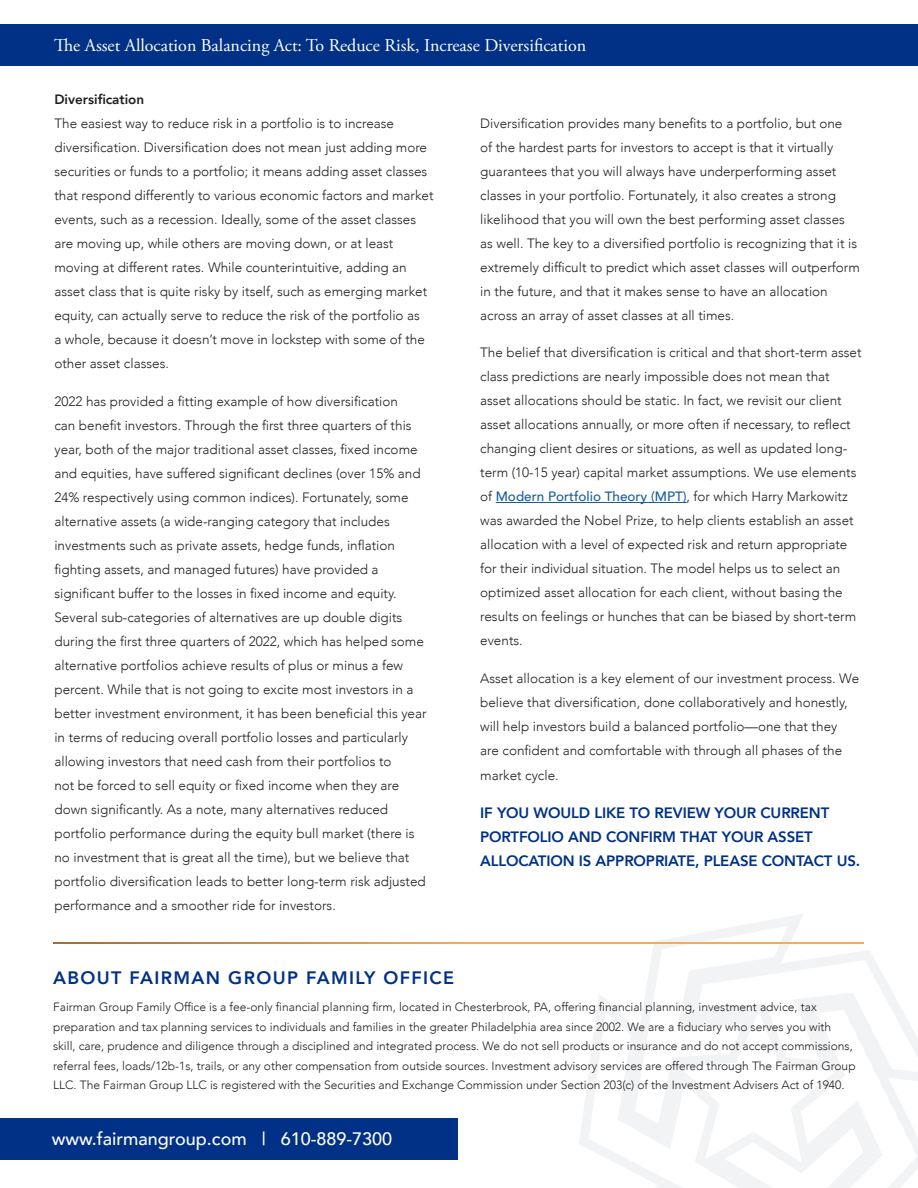
<style>
.page{position:relative;width:918px;height:1188px;background:#fff}
.page>*{position:absolute;margin:0;border:0;box-sizing:border-box;transform-origin:0 0}
.t1{font:18px "Adobe Garamond Pro";color:#fff}
.t2{font:500 18px "Avenir";color:#fff}
.t3{font:800 18px "Avenir";letter-spacing:.075em;color:#003186}
.BODY{font:800 15px/24px "Avenir";letter-spacing:-.01em;color:#003186}
.BODY-2{font:300 13.5px/24px "Avenir";color:#231f20}
.t4{font:300 12px/19.5px "Avenir";color:#231f20}
.s1{font-weight:800}
.s2{font-weight:500;color:#175d9e}
</style>
<div class="page">
<svg style="left:579px;top:914px;width:339px;height:274px"></svg>
<div style="left:0;top:1118px;width:458px;height:41px;background:#003186"></div>
<div style="left:0;top:24px;width:918px;height:41px;background:#003186"></div>
<svg style="left:53px;top:942px;width:811px;height:1px"></svg>
<hr style="left:496px;top:502px;width:191px;height:1px;background:#175d9e">
<p class="t1" style="left:54px;top:34px;width:534px">The Asset Allocation Balancing Act: To Reduce Risk, Increase Diversification</p>
<p class="BODY-2" style="left:54px;top:88px;width:381px"><span class="s1">Diversification<br></span>The easiest way to reduce risk in a portfolio is to increase diversification. Diversification does not mean just adding more securities or funds to a portfolio; it means adding asset classes that respond differently to various economic factors and market events, such as a recession. Ideally, some of the asset classes are moving up, while others are moving down, or at least moving at different rates. While counterintuitive, adding an asset class that is quite risky by itself, such as emerging market equity, can actually serve to reduce the risk of the portfolio as<br>a whole, because it doesn’t move in lockstep with some of the other asset classes.</p>
<p class="BODY-2" style="left:54px;top:389px;width:374px">2022 has provided a fitting example of how diversification<br>can benefit investors. Through the first three quarters of this year, both of the major traditional asset classes, fixed income and equities, have suffered significant declines (over 15% and 24% respectively using common indices). Fortunately, some alternative assets (a wide-ranging category that includes investments such as private assets, hedge funds, inflation fighting assets, and managed futures) have provided a significant buffer to the losses in fixed income and equity.<br>Several sub-categories of alternatives are up double digits during the first three quarters of 2022, which has helped some alternative portfolios achieve results of plus or minus a few percent. While that is not going to excite most investors in a better investment environment, it has been beneficial this year in terms of reducing overall portfolio losses and particularly allowing investors that need cash from their portfolios to<br>not be forced to sell equity or fixed income when they are down significantly. As a note, many alternatives reduced portfolio performance during the equity bull market (there is no investment that is great all the time), but we believe that portfolio diversification leads to better long-term risk adjusted performance and a smoother ride for investors.</p>
<p class="BODY-2" style="left:480px;top:111px;width:381px">Diversification provides many benefits to a portfolio, but one<br>of the hardest parts for investors to accept is that it virtually guarantees that you will always have underperforming asset classes in your portfolio. Fortunately, it also creates a strong likelihood that you will own the best performing asset classes as well. The key to a diversified portfolio is recognizing that it is extremely difficult to predict which asset classes will outperform in the future, and that it makes sense to have an allocation across an array of asset classes at all times.</p>
<p class="BODY-2" style="left:480px;top:341px;width:383px">The belief that diversification is critical and that short-term asset class predictions are nearly impossible does not mean that asset allocations should be static. In fact, we revisit our client asset allocations annually, or more often if necessary, to reflect changing client desires or situations, as well as updated long&shy;term (10-15 year) capital market assumptions. We use elements of <span class="s2">Modern Portfolio Theory (MPT)</span>, for which Harry Markowitz was awarded the Nobel Prize, to help clients establish an asset allocation with a level of expected risk and return appropriate for their individual situation. The model helps us to select an optimized asset allocation for each client, without basing the results on feelings or hunches that can be biased by short-term events.</p>
<p class="BODY-2" style="left:480px;top:666px;width:380px">Asset allocation is a key element of our investment process. We believe that diversification, done collaboratively and honestly, will help investors build a balanced portfolio—one that they are confident and comfortable with through all phases of the</p>
<p class="BODY-2" style="left:480px;top:764px;width:80px">market cycle.</p>
<p class="BODY" style="left:480px;top:801px;width:382px">IF YOU WOULD LIKE TO REVIEW YOUR CURRENT<br>PORTFOLIO AND CONFIRM THAT YOUR ASSET<br>ALLOCATION IS APPROPRIATE, PLEASE CONTACT US.</p>
<h1 class="t3" style="left:53px;top:964px;width:403px">ABOUT FAIRMAN GROUP FAMILY OFFICE</h1>
<p class="t4" style="left:53px;top:997px;width:804px">Fairman Group Family Office is a fee-only financial planning firm, located in Chesterbrook, PA, offering financial planning, investment advice, tax preparation and tax planning services to individuals and families in the greater Philadelphia area since 2002. We are a fiduciary who serves you with skill, care, prudence and diligence through a disciplined and integrated process. We do not sell products or insurance and do not accept commissions, referral fees, loads/12b-1s, trails, or any other compensation from outside sources. Investment advisory services are offered through The Fairman Group LLC. The Fairman Group LLC is registered with the Securities and Exchange Commission under Section 203(c) of the Investment Advisers Act of 1940.</p>
<h1 class="t2" style="left:52px;top:1123px;width:342px">www.fairmangroup.com | 610-889-7300</h1>
</div>
